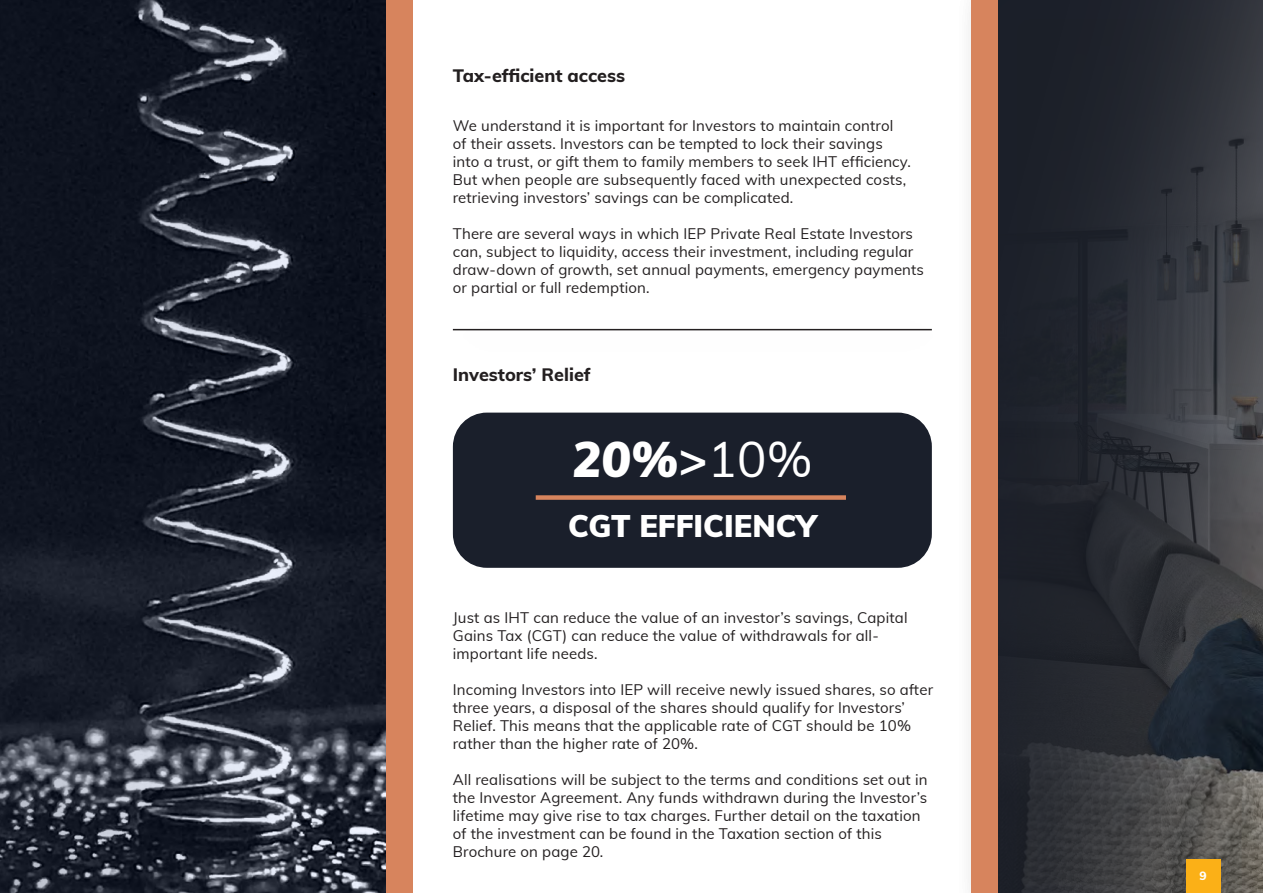
<style>
.page{position:relative;width:1263px;height:893px;background:#fff}
.page>*{position:absolute;margin:0;border:0;box-sizing:border-box;transform-origin:0 0}
.t1{font:italic 900 48.9px "Muli";color:#fff}
.t2{font:900 30.6px "Muli";color:#fff}
.t3{font:800 18px "Muli";color:#231f20}
.t4{font:15px/18px "Muli";letter-spacing:.01em;color:#231f20}
.t5{font:800 12px "Muli";color:#fff}
.s1{font-weight:700;font-style:normal}
.s2{font-weight:400;font-style:normal}
</style>
<div class="page">
<div style="left:953px;top:0;width:310px;height:893px;background:#231f20;opacity:.2"></div>
<img style="left:998px;top:0;width:265px;height:893px">
<img style="left:0;top:0;width:386px;height:893px">
<div style="left:972px;top:0;width:26px;height:893px;background:#d7845d"></div>
<div style="left:453px;top:413px;width:479px;height:155px;background:#1a1f2b;border-radius:34px"></div>
<div style="left:536px;top:495px;width:310px;height:5px;background:#d7845d"></div>
<div style="left:432px;top:298px;width:533px;height:76px;background:#fff"></div>
<hr style="left:453px;top:329px;width:479px;height:1px;background:#231f20">
<div style="left:386px;top:0;width:26px;height:893px;background:#d7845d"></div>
<div style="left:1186px;top:859px;width:34px;height:34px;background:#fbb017"></div>
<p class="t3" style="left:453px;top:62px;width:174px">Tax-efficient access</p>
<p class="t4" style="left:453px;top:116px;width:459px">We understand it is important for Investors to maintain control<br>of their assets. Investors can be tempted to lock their savings into a trust, or gift them to family members to seek IHT efficiency.<br>But when people are subsequently faced with unexpected costs, retrieving investors’ savings can be complicated.</p>
<p class="t4" style="left:453px;top:224px;width:473px">There are several ways in which IEP Private Real Estate Investors can, subject to liquidity, access their investment, including regular draw-down of growth, set annual payments, emergency payments or partial or full redemption.</p>
<p class="t3" style="left:453px;top:361px;width:139px">Investors’ Relief</p>
<p class="t1" style="left:572px;top:423px;width:242px">20%<span class="s1">&gt;</span><span class="s2">10%</span></p>
<p class="t2" style="left:568px;top:503px;width:250px">CGT EFFICIENCY</p>
<p class="t4" style="left:453px;top:608px;width:456px">Just as IHT can reduce the value of an investor’s savings, Capital<br>Gains Tax (CGT) can reduce the value of withdrawals for all&shy;important life needs.</p>
<p class="t4" style="left:453px;top:680px;width:482px">Incoming Investors into IEP will receive newly issued shares, so after three years, a disposal of the shares should qualify for Investors’ Relief. This means that the applicable rate of CGT should be 10% rather than the higher rate of 20%.</p>
<p class="t4" style="left:453px;top:770px;width:476px">All realisations will be subject to the terms and conditions set out in the Investor Agreement. Any funds withdrawn during the Investor’s lifetime may give rise to tax charges. Further detail on the taxation of the investment can be found in the Taxation section of this Brochure on page 20.</p>
<p class="t5" style="left:1199px;top:867px;width:9px">9</p>
</div>
